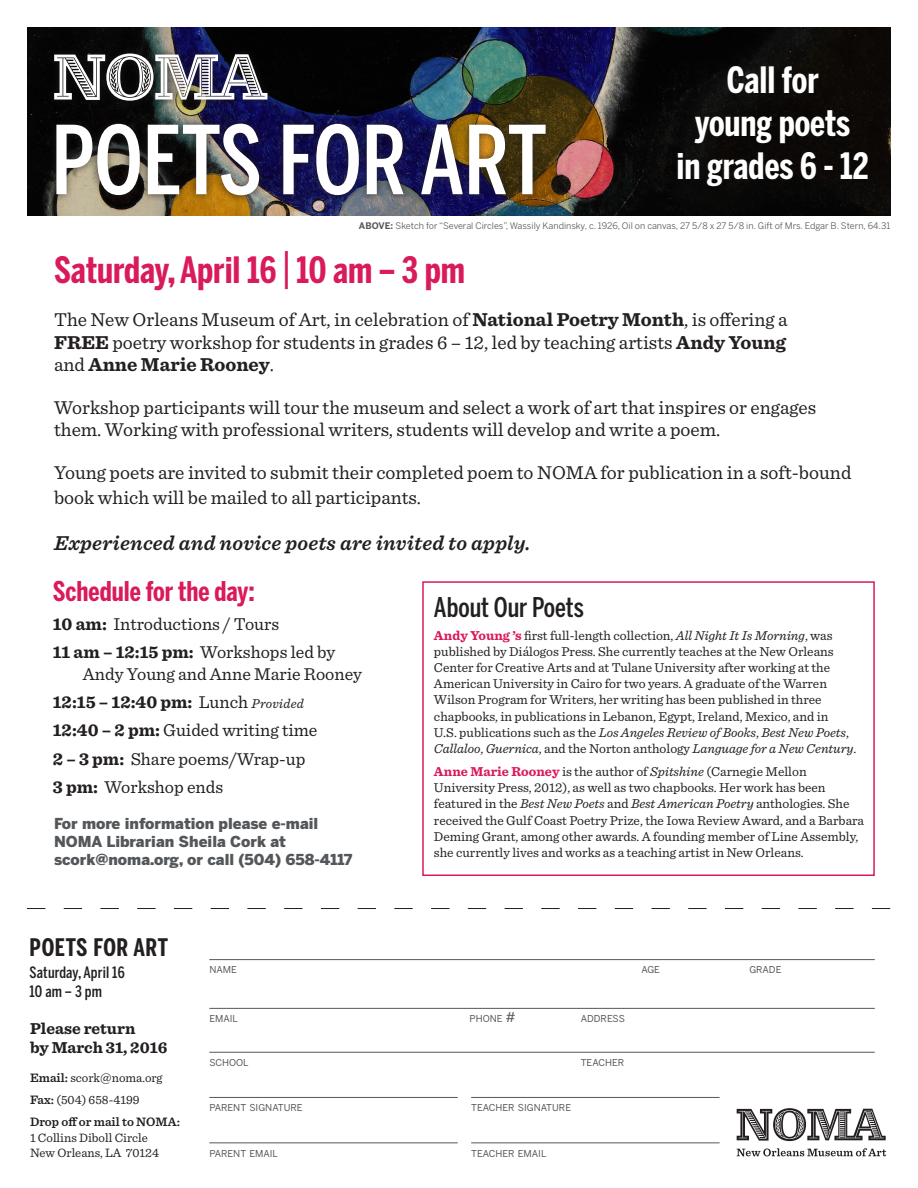
<style>
.page{position:relative;width:918px;height:1188px;background:#fff}
.page>*{position:absolute;margin:0;border:0;box-sizing:border-box;transform-origin:0 0}
.t1{font:500 93.9px "Benton Sans Comp";color:#fff}
.t2{font:700 36px/43.2px "Benton Sans Comp";color:#fff;text-align:center}
.t3{font:700 36px "Benton Sans Comp";color:#d91a5b}
.t4{font:700 27px "Benton Sans Comp";color:#d91a5b}
.t5{font:500 27px "Benton Sans Comp";color:#231f20}
.t6{font:700 24px "Benton Sans Comp";letter-spacing:.03em;color:#231f20}
.t7{font:italic 600 21px "Sentinel";letter-spacing:.01em;color:#231f20}
.t8{font:19.5px/22.5px "Sentinel";color:#231f20}
.t9{font:18px/28.3px "Sentinel";color:#231f20}
.t10{font:700 16.5px/19.8px "Sentinel";color:#231f20}
.t11{font:500 15.6px/18.6px "Benton Sans Comp";letter-spacing:.01em;color:#231f20}
.t12{font:900 15px/18px "Benton Sans";color:#54575a}
.t13{font:13.5px/16.2px "Sentinel";color:#231f20}
.t14{font:600 12.75px/22px "Sentinel";color:#231f20}
.t15{font:12.75px/15.3px "Sentinel";color:#231f20}
.t16{font:9.45px "Benton Sans";color:#54575a}
.t17{font:9px "Benton Sans";color:#54575a}
.s1{font-weight:700}
.s2{font-weight:500;font-size:40.5px}
.s3{font-style:italic;font-size:13.5px}
.s4{font-weight:700;color:#d91a5b}
.s5{font-style:italic}
.s6{font-weight:400}
.s7{font-size:13.5px}
</style>
<div class="page">
<img style="left:28px;top:28px;width:862px;height:187px">
<div style="left:48px;top:116px;width:506px;height:88px;background:#231f20;opacity:.75"></div>
<div style="left:46px;top:46px;width:229px;height:63px;background:#231f20;opacity:.75"></div>
<svg style="left:54px;top:54px;width:213px;height:47px"></svg>
<svg style="left:27px;top:908px;width:863px;height:1px"></svg>
<svg style="left:737px;top:1148px;width:149px;height:8px"></svg>
<svg style="left:737px;top:1108px;width:149px;height:33px"></svg>
<hr style="left:209px;top:959px;width:666px;height:1px;background:#54575a">
<hr style="left:209px;top:1008px;width:666px;height:1px;background:#54575a">
<hr style="left:209px;top:1052px;width:666px;height:1px;background:#54575a">
<hr style="left:209px;top:1097px;width:249px;height:1px;background:#54575a">
<hr style="left:209px;top:1142px;width:249px;height:1px;background:#54575a">
<hr style="left:471px;top:1097px;width:249px;height:1px;background:#54575a">
<hr style="left:471px;top:1142px;width:249px;height:1px;background:#54575a">
<div style="left:422px;top:581px;width:453px;height:295px;border:2px solid #d91a5b"></div>
<h1 class="t1" style="left:51px;top:106px;width:497px">POETS FOR ART</h1>
<h2 class="t2" style="left:695px;top:58px;width:157px">Call for young poets</h2>
<h2 class="t2" style="left:677px;top:144px;width:194px">in grades 6 - 12</h2>
<p class="t17" style="left:359px;top:220px;width:533px"><span class="s1">ABOVE:</span> Sketch for “Several Circles”, Wassily Kandinsky, c. 1926, Oil on canvas, 27 5/8 x 27 5/8 in. Gift of Mrs. Edgar B. Stern, 64.31</p>
<h2 class="t3" style="left:54px;top:249px;width:413px">Saturday, April 16 <span class="s2">|</span> 10 am – 3 pm</h2>
<h3 class="t8" style="left:54px;top:307px;width:735px;text-align:justify">The New Orleans Museum of Art, in celebration of <span class="s1">National Poetry Month</span>, is offering a <span class="s1">FREE</span> poetry workshop for students in grades 6 – 12, led by teaching artists <span class="s1">Andy Young </span>and <span class="s1">Anne Marie Rooney</span>.</h3>
<h3 class="t8" style="left:54px;top:395px;width:764px">Workshop participants will tour the museum and select a work of art that inspires or engages them. Working with professional writers, students will develop and write a poem.</h3>
<h3 class="t8" style="left:54px;top:459px;width:799px;line-height:25.2px">Young poets are invited to submit their completed poem to NOMA for publication in a soft-bound book which will be mailed to all participants.</h3>
<h3 class="t7" style="left:54px;top:527px;width:478px">Experienced and novice poets are invited to apply.</h3>
<h3 class="t4" style="left:53px;top:576px;width:203px">Schedule for the day:</h3>
<h3 class="t9" style="left:53px;top:608px;width:284px"><span class="s1">10 am:</span> Introductions / Tours<br><span class="s1">11 am – 12:15 pm:</span> Workshops led by</h3>
<h3 class="t9" style="left:53px;top:658px;width:311px;text-indent:30px">Andy Young and Anne Marie Rooney<br><span class="s1">12:15 – 12:40 pm:</span> Lunch <span class="s3">Provided<br></span><span class="s1">12:40 – 2 pm:</span> Guided writing time<br><span class="s1">2 – 3 pm:</span> Share poems/Wrap-up<br><span class="s1">3 pm:</span> Workshop ends</h3>
<p class="t12" style="left:54px;top:814px;width:300px">For more information please e-mail<br>NOMA Librarian Sheila Cork at scork@noma.org, or call (504) 658-4117</p>
<h3 class="t5" style="left:434px;top:591px;width:151px">About Our Poets</h3>
<p class="t13" style="left:434px;top:626px;width:424px"><span class="s4">Andy Young ’s</span> first full-length collection, <span class="s5">All Night It Is Morning</span>, was published by Diálogos Press. She currently teaches at the New Orleans Center for Creative Arts and at Tulane University after working at the American University in Cairo for two years. A graduate of the Warren Wilson Program for Writers, her writing has been published in three chapbooks, in publications in Lebanon, Egypt, Ireland, Mexico, and in<br>U.S. publications such as the <span class="s5">Los Angeles Review of Books</span>, <span class="s5">Best New Poets</span>, <span class="s5">Callaloo</span>, <span class="s5">Guernica</span>, and the Norton anthology <span class="s5">Language for a New Century</span>.</p>
<p class="t13" style="left:434px;top:762px;width:432px"><span class="s4">Anne Marie Rooney</span> is the author of <span class="s5">Spitshine</span> (Carnegie Mellon University Press, 2012), as well as two chapbooks. Her work has been featured in the <span class="s5">Best New Poets</span> and <span class="s5">Best American Poetry</span> anthologies. She received the Gulf Coast Poetry Prize, the Iowa Review Award, and a Barbara Deming Grant, among other awards. A founding member of Line Assembly, she currently lives and works as a teaching artist in New Orleans.</p>
<h3 class="t6" style="left:30px;top:934px;width:140px">POETS FOR ART</h3>
<p class="t11" style="left:30px;top:963px;width:97px">Saturday, April 16<br>10 am – 3 pm</p>
<p class="t10" style="left:30px;top:1017px;width:139px">Please return<br>by March 31, 2016</p>
<p class="t14" style="left:30px;top:1066px;width:151px">Email: <span class="s6">scork@noma.org<br></span>Fax: <span class="s6">(504) 658-4199<br></span>Drop off or mail to NOMA:</p>
<p class="t15" style="left:30px;top:1129px;width:131px">1 Collins Diboll Circle<br>New Orleans, LA 70124</p>
<p class="t16" style="left:209px;top:964px;width:29px">NAME</p>
<p class="t16" style="left:641px;top:964px;width:20px">AGE</p>
<p class="t16" style="left:749px;top:964px;width:34px">GRADE</p>
<p class="t16" style="left:209px;top:1013px;width:30px">EMAIL</p>
<p class="t16" style="left:470px;top:1013px;width:47px">PHONE <span class="s7">#</span></p>
<p class="t16" style="left:581px;top:1013px;width:46px">ADDRESS</p>
<p class="t16" style="left:209px;top:1057px;width:41px">SCHOOL</p>
<p class="t16" style="left:581px;top:1057px;width:45px">TEACHER</p>
<p class="t16" style="left:209px;top:1102px;width:95px">PARENT SIGNATURE</p>
<p class="t16" style="left:209px;top:1148px;width:70px">PARENT EMAIL</p>
<p class="t16" style="left:471px;top:1102px;width:101px">TEACHER SIGNATURE</p>
<p class="t16" style="left:471px;top:1148px;width:77px">TEACHER EMAIL</p>
</div>
